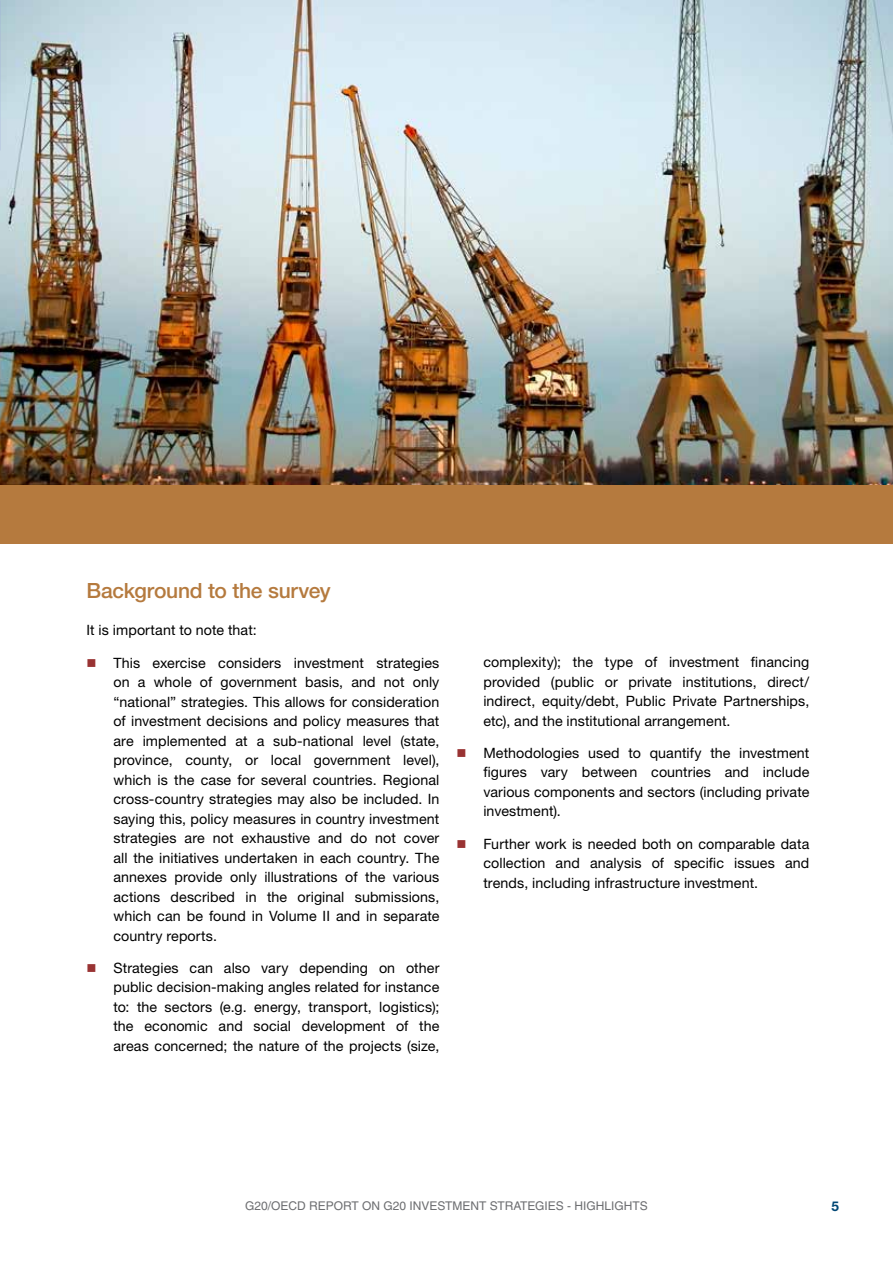
<style>
.page{position:relative;width:893px;height:1263px;background:#fff}
.page>*{position:absolute;margin:0;border:0;box-sizing:border-box;transform-origin:0 0}
.t1{font:500 21px "Helvetica Neue LT Std";letter-spacing:-.01em;color:#b57a3e}
.t2{font:14.25px/19.5px "Helvetica Neue LT Std";letter-spacing:.005em;color:#000;text-align:justify}
.t3{font:700 13.5px "Helvetica Neue LT Std";color:#004775}
.t4{font:12px "Helvetica LT Std";color:#6d6e71}
</style>
<div class="page">
<div style="left:0;top:485px;width:893px;height:58px;background:#b57a3e"></div>
<img style="left:0;top:0;width:893px;height:485px">
<h1 class="t1" style="left:86px;top:578px;width:246px">Background to the survey</h1>
<p class="t2" style="left:86px;top:620px;width:172px">It is important to note that:</p>
<p class="t2" style="left:113px;top:652px;width:327px">This exercise considers investment strategies on a whole of government basis, and not only “national” strategies. This allows for consideration of investment decisions and policy measures that are implemented at a sub-national level (state, province, county, or local government level), which is the case for several countries. Regional cross-country strategies may also be included. In saying this, policy measures in country investment strategies are not exhaustive and do not cover all the initiatives undertaken in each country. The annexes provide only illustrations of the various actions described in the original submissions, which can be found in Volume II and in separate country reports.</p>
<p class="t2" style="left:113px;top:958px;width:327px">Strategies can also vary depending on other public decision-making angles related for instance to: the sectors (e.g. energy, transport, logistics); the economic and social development of the areas concerned; the nature of the projects (size,</p>
<p class="t2" style="left:483px;top:652px;width:327px">complexity); the type of investment financing provided (public or private institutions, direct/ indirect, equity/debt, Public Private Partnerships, etc), and the institutional arrangement.</p>
<p class="t2" style="left:483px;top:743px;width:327px">Methodologies used to quantify the investment figures vary between countries and include various components and sectors (including private investment).</p>
<p class="t2" style="left:483px;top:834px;width:327px">Further work is needed both on comparable data collection and analysis of specific issues and trends, including infrastructure investment.</p>
<p class="t4" style="left:245px;top:1199px;width:404px">G20/OECD REPORT ON G20 INVESTMENT STRATEGIES - HIGHLIGHTS</p>
<p class="t3" style="left:831px;top:1198px;width:9px">5</p>
</div>
